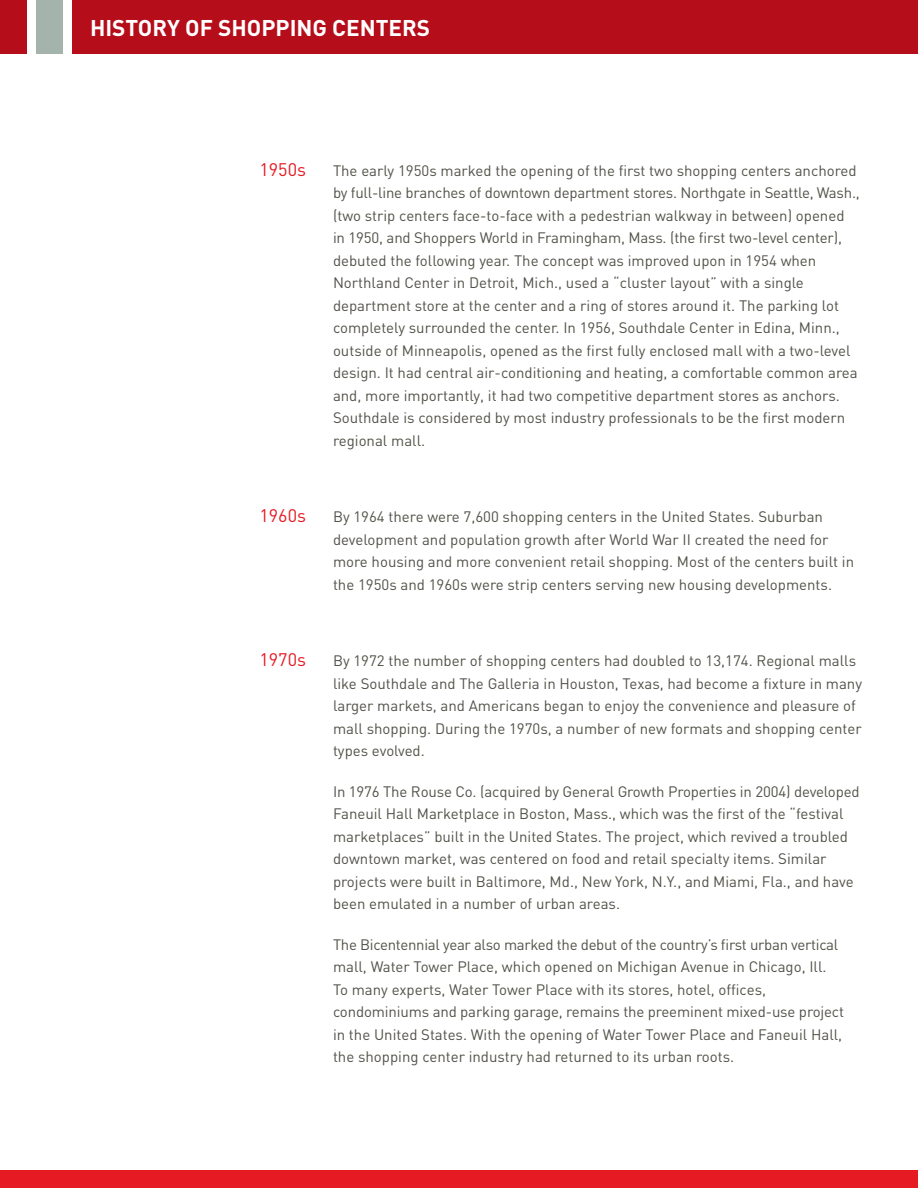
<style>
.page{position:relative;width:918px;height:1188px;background:#fff}
.page>*{position:absolute;margin:0;border:0;box-sizing:border-box;transform-origin:0 0}
.t1{font:700 22.5px "DIN";color:#fff}
.t2{font:18px "DIN";color:#e51a23}
.t3{font:15px/22.5px "DIN";color:#535249}
</style>
<div class="page">
<div style="left:0;top:1170px;width:918px;height:18px;background:#e51a23"></div>
<div style="left:72px;top:0;width:846px;height:54px;background:#b50e1a"></div>
<div style="left:0;top:0;width:27px;height:54px;background:#b50e1a"></div>
<div style="left:36px;top:0;width:27px;height:54px;background:#a4b3ab"></div>
<h1 class="t1" style="left:90px;top:13px;width:342px">HISTORY OF SHOPPING CENTERS</h1>
<p class="t2" style="left:259px;top:159px;width:48px">1950s</p>
<p class="t3" style="left:333px;top:159px;width:528px">The early 1950s marked the opening of the first two shopping centers anchored by full-line branches of downtown department stores. Northgate in Seattle, Wash., (two strip centers face-to-face with a pedestrian walkway in between) opened in 1950, and Shoppers World in Framingham, Mass. (the first two-level center), debuted the following year. The concept was improved upon in 1954 when Northland Center in Detroit, Mich., used a “cluster layout” with a single department store at the center and a ring of stores around it. The parking lot completely surrounded the center. In 1956, Southdale Center in Edina, Minn., outside of Minneapolis, opened as the first fully enclosed mall with a two-level design. It had central air-conditioning and heating, a comfortable common area and, more importantly, it had two competitive department stores as anchors.<br>Southdale is considered by most industry professionals to be the first modern regional mall.</p>
<p class="t2" style="left:259px;top:506px;width:48px">1960s</p>
<p class="t3" style="left:333px;top:506px;width:523px">By 1964 there were 7,600 shopping centers in the United States. Suburban development and population growth after World War II created the need for more housing and more convenient retail shopping. Most of the centers built in the 1950s and 1960s were strip centers serving new housing developments.</p>
<p class="t2" style="left:259px;top:650px;width:48px">1970s</p>
<p class="t3" style="left:333px;top:650px;width:531px">By 1972 the number of shopping centers had doubled to 13,174. Regional malls like Southdale and The Galleria in Houston, Texas, had become a fixture in many larger markets, and Americans began to enjoy the convenience and pleasure of mall shopping. During the 1970s, a number of new formats and shopping center types evolved.</p>
<p class="t3" style="left:333px;top:780px;width:528px">In 1976 The Rouse Co. (acquired by General Growth Properties in 2004) developed Faneuil Hall Marketplace in Boston, Mass., which was the first of the “festival marketplaces” built in the United States. The project, which revived a troubled downtown market, was centered on food and retail specialty items. Similar projects were built in Baltimore, Md., New York, N.Y., and Miami, Fla., and have been emulated in a number of urban areas.</p>
<p class="t3" style="left:333px;top:933px;width:513px">The Bicentennial year also marked the debut of the country’s first urban vertical mall, Water Tower Place, which opened on Michigan Avenue in Chicago, Ill.<br>To many experts, Water Tower Place with its stores, hotel, offices, condominiums and parking garage, remains the preeminent mixed-use project in the United States. With the opening of Water Tower Place and Faneuil Hall, the shopping center industry had returned to its urban roots.</p>
</div>
